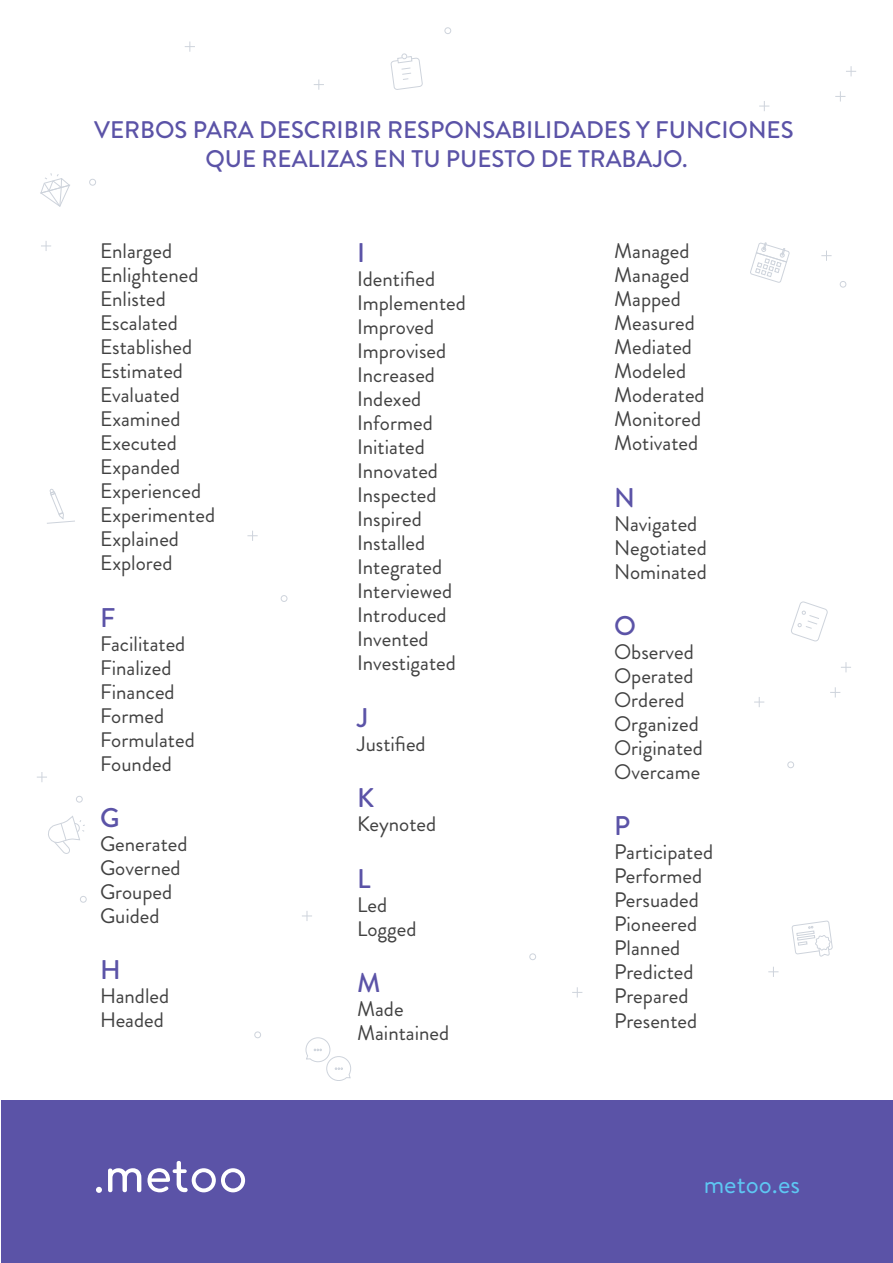
<style>
.page{position:relative;width:893px;height:1263px;background:#fff}
.page>*{position:absolute;margin:0;border:0;box-sizing:border-box;transform-origin:0 0}
.t1{font:500 27px "Brandon Grotesque";color:#5b53a7}
.t2{font:27px "Brandon Grotesque";color:#5ec7f3}
.t3{font:500 24px/28.8px "Brandon Grotesque";color:#5b53a7;text-align:center}
.t4{font:21px/24px "Brandon Grotesque";color:rgb(18 18 18/.8)}
</style>
<div class="page">
<div style="left:2px;top:1100px;width:891px;height:163px;background:#5b53a7"></div>
<svg style="left:96px;top:1187px;width:6px;height:6px"></svg>
<svg style="left:108px;top:1168px;width:33px;height:24px"></svg>
<svg style="left:147px;top:1161px;width:98px;height:31px"></svg>
<svg style="left:48px;top:816px;width:37px;height:38px"></svg>
<svg style="left:40px;top:173px;width:30px;height:34px"></svg>
<svg style="left:47px;top:488px;width:28px;height:36px"></svg>
<svg style="left:791px;top:601px;width:37px;height:40px"></svg>
<svg style="left:391px;top:53px;width:32px;height:37px"></svg>
<svg style="left:791px;top:920px;width:42px;height:37px"></svg>
<svg style="left:305px;top:1037px;width:46px;height:44px"></svg>
<svg style="left:750px;top:242px;width:40px;height:41px"></svg>
<div style="left:89px;top:179px;width:7px;height:7px;border:1px solid #8290a5;border-radius:50%"></div>
<div style="left:529px;top:953px;width:7px;height:7px;border:1px solid #8290a5;border-radius:50%"></div>
<div style="left:254px;top:1031px;width:7px;height:7px;border:1px solid #8290a5;border-radius:50%"></div>
<svg style="left:840px;top:281px;width:6px;height:6px"></svg>
<svg style="left:41px;top:241px;width:10px;height:10px"></svg>
<svg style="left:841px;top:662px;width:10px;height:10px"></svg>
<svg style="left:37px;top:772px;width:10px;height:10px"></svg>
<svg style="left:302px;top:911px;width:10px;height:10px"></svg>
<svg style="left:572px;top:987px;width:10px;height:10px"></svg>
<div style="left:787px;top:761px;width:7px;height:7px;border:1px solid #8290a5;border-radius:50%"></div>
<div style="left:80px;top:896px;width:7px;height:7px;border:1px solid #8290a5;border-radius:50%"></div>
<div style="left:76px;top:796px;width:7px;height:6px;border:1px solid #8290a5;border-radius:50%"></div>
<svg style="left:830px;top:687px;width:10px;height:10px"></svg>
<svg style="left:754px;top:697px;width:10px;height:10px"></svg>
<svg style="left:846px;top:66px;width:10px;height:10px"></svg>
<div style="left:444px;top:27px;width:7px;height:7px;border:1px solid #8290a5;border-radius:50%"></div>
<svg style="left:835px;top:91px;width:10px;height:11px"></svg>
<svg style="left:759px;top:101px;width:10px;height:10px"></svg>
<div style="left:281px;top:595px;width:6px;height:7px;border:1px solid #8290a5;border-radius:50%"></div>
<svg style="left:247px;top:531px;width:11px;height:10px"></svg>
<svg style="left:185px;top:41px;width:10px;height:11px"></svg>
<svg style="left:821px;top:251px;width:11px;height:10px"></svg>
<svg style="left:314px;top:79px;width:10px;height:11px"></svg>
<svg style="left:768px;top:967px;width:10px;height:10px"></svg>
<p class="t3" style="left:94px;top:116px;width:701px">VERBOS PARA DESCRIBIR RESPONSABILIDADES Y FUNCIONES<br>QUE REALIZAS EN TU PUESTO DE TRABAJO.</p>
<p class="t4" style="left:100px;top:239px;width:117px">Enlarged<br>Enlightened<br>Enlisted<br>Escalated<br>Established<br>Estimated<br>Evaluated<br>Examined<br>Executed<br>Expanded<br>Experienced<br>Experimented<br>Explained<br>Explored</p>
<p class="t1" style="left:100px;top:599px;width:17px">F</p>
<p class="t4" style="left:100px;top:632px;width:96px">Facilitated<br>Finalized<br>Financed<br>Formed<br>Formulated<br>Founded</p>
<p class="t1" style="left:100px;top:799px;width:21px">G</p>
<p class="t4" style="left:100px;top:832px;width:89px">Generated<br>Governed<br>Grouped<br>Guided</p>
<p class="t1" style="left:100px;top:951px;width:22px">H</p>
<p class="t4" style="left:100px;top:984px;width:71px">Handled<br>Headed</p>
<p class="t1" style="left:357px;top:234px;width:10px">I</p>
<p class="t4" style="left:357px;top:267px;width:110px">Identified<br>Implemented<br>Improved<br>Improvised<br>Increased<br>Indexed<br>Informed<br>Initiated<br>Innovated<br>Inspected<br>Inspired<br>Installed<br>Integrated<br>Interviewed<br>Introduced<br>Invented<br>Investigated</p>
<p class="t1" style="left:357px;top:699px;width:13px">J</p>
<p class="t4" style="left:357px;top:732px;width:70px">Justified</p>
<p class="t1" style="left:357px;top:779px;width:19px">K</p>
<p class="t4" style="left:357px;top:812px;width:81px">Keynoted</p>
<p class="t1" style="left:357px;top:860px;width:15px">L</p>
<p class="t4" style="left:357px;top:893px;width:61px">Led<br>Logged</p>
<p class="t1" style="left:357px;top:964px;width:25px">M</p>
<p class="t4" style="left:357px;top:997px;width:94px">Made<br>Maintained</p>
<p class="t4" style="left:614px;top:239px;width:92px">Managed<br>Managed<br>Mapped<br>Measured<br>Mediated<br>Modeled<br>Moderated<br>Monitored<br>Motivated</p>
<p class="t1" style="left:614px;top:479px;width:22px">N</p>
<p class="t4" style="left:614px;top:512px;width:94px">Navigated<br>Negotiated<br>Nominated</p>
<p class="t1" style="left:614px;top:607px;width:23px">O</p>
<p class="t4" style="left:614px;top:640px;width:90px">Observed<br>Operated<br>Ordered<br>Organized<br>Originated<br>Overcame</p>
<p class="t1" style="left:614px;top:807px;width:18px">P</p>
<p class="t4" style="left:614px;top:840px;width:100px">Participated<br>Performed<br>Persuaded<br>Pioneered<br>Planned<br>Predicted<br>Prepared<br>Presented</p>
<p class="t2" style="left:704px;top:1165px;width:98px">metoo.es</p>
</div>
